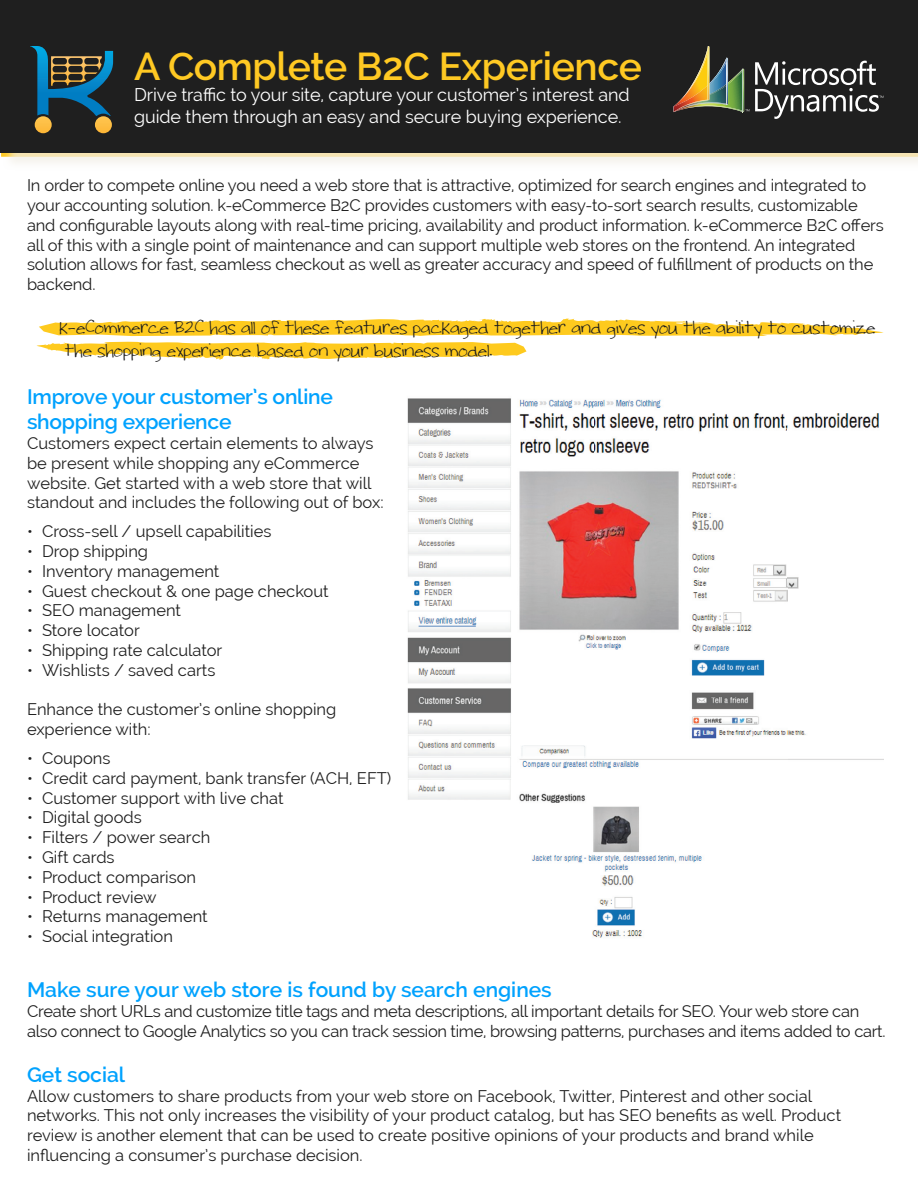
<style>
.page{position:relative;width:918px;height:1188px;background:#fff}
.page>*{position:absolute;margin:0;border:0;box-sizing:border-box;transform-origin:0 0}
.t1{font:600 39px "Raleway";letter-spacing:-.01em;color:#ffc923}
.t2{font:22.35px/22.4px "Writing Stuff";color:#1d1d1e}
.t3{font:600 21px "Raleway";letter-spacing:-.01em;color:#01a2fe}
.t4{font:18px/21.6px "Raleway";letter-spacing:-.005em;color:#fff}
.t5{font:16.5px/19.8px "Raleway";letter-spacing:-.005em;color:#1f1f1f}
</style>
<div class="page">
<div style="left:2px;top:2px;width:916px;height:169px;background:#f2eee5;opacity:.75"></div>
<div style="left:0;top:0;width:918px;height:152px;background:#1f1f1f"></div>
<svg style="left:35px;top:116px;width:17px;height:17px"></svg>
<svg style="left:95px;top:116px;width:17px;height:17px"></svg>
<svg style="left:30px;top:46px;width:83px;height:70px"></svg>
<svg style="left:755px;top:61px;width:128px;height:58px"></svg>
<img style="left:674px;top:46px;width:75px;height:67px">
<svg style="left:37px;top:318px;width:847px;height:42px"></svg>
<img style="left:407px;top:398px;width:477px;height:540px">
<p class="t1" style="left:134px;top:43px;width:509px">A Complete B2C Experience</p>
<p class="t4" style="left:134px;top:84px;width:497px">Drive traffic to your site, capture your customer’s interest and guide them through an easy and secure buying experience.</p>
<p class="t5" style="left:27px;top:175px;width:858px">In order to compete online you need a web store that is attractive, optimized for search engines and integrated to your accounting solution. k-eCommerce B2C provides customers with easy-to-sort search results, customizable and configurable layouts along with real-time pricing, availability and product information. k-eCommerce B2C offers all of this with a single point of maintenance and can support multiple web stores on the frontend. An integrated solution allows for fast, seamless checkout as well as greater accuracy and speed of fulfillment of products on the backend.</p>
<p class="t2" style="left:59px;top:318px;width:818px">k-eCommerce B2C has all of these features packaged together and gives you the ability to customize the shopping experience based on your business model.</p>
<p class="t3" style="left:27px;top:385px;width:307px">Improve your customer’s online</p>
<p class="t3" style="left:27px;top:410px;width:206px">shopping experience</p>
<p class="t5" style="left:27px;top:433px;width:358px">Customers expect certain elements to always be present while shopping any eCommerce website. Get started with a web store that will standout and includes the following out of box:</p>
<p class="t5" style="left:27px;top:521px;width:246px">• Cross-sell / upsell capabilities</p>
<p class="t5" style="left:27px;top:541px;width:123px">• Drop shipping</p>
<p class="t5" style="left:27px;top:561px;width:194px">• Inventory management</p>
<p class="t5" style="left:27px;top:581px;width:303px">• Guest checkout &amp; one page checkout</p>
<p class="t5" style="left:27px;top:601px;width:156px">• SEO management</p>
<p class="t5" style="left:27px;top:620px;width:114px">• Store locator</p>
<p class="t5" style="left:27px;top:640px;width:197px">• Shipping rate calculator</p>
<p class="t5" style="left:27px;top:660px;width:190px">• Wishlists / saved carts</p>
<p class="t5" style="left:27px;top:700px;width:311px">Enhance the customer’s online shopping</p>
<p class="t5" style="left:27px;top:719px;width:125px">experience with:</p>
<p class="t5" style="left:27px;top:748px;width:85px">• Coupons</p>
<p class="t5" style="left:27px;top:768px;width:366px">• Credit card payment, bank transfer (ACH, EFT)</p>
<p class="t5" style="left:27px;top:788px;width:258px">• Customer support with live chat</p>
<p class="t5" style="left:27px;top:808px;width:116px">• Digital goods</p>
<p class="t5" style="left:27px;top:827px;width:185px">• Filters / power search</p>
<p class="t5" style="left:27px;top:847px;width:89px">• Gift cards</p>
<p class="t5" style="left:27px;top:867px;width:171px">• Product comparison</p>
<p class="t5" style="left:27px;top:887px;width:131px">• Product review</p>
<p class="t5" style="left:27px;top:907px;width:182px">• Returns management</p>
<p class="t5" style="left:27px;top:926px;width:147px">• Social integration</p>
<p class="t3" style="left:27px;top:978px;width:526px">Make sure your web store is found by search engines</p>
<p class="t5" style="left:27px;top:1001px;width:860px">Create short URLs and customize title tags and meta descriptions, all important details for SEO. Your web store can also connect to Google Analytics so you can track session time, browsing patterns, purchases and items added to cart.</p>
<p class="t3" style="left:27px;top:1062px;width:100px">Get social</p>
<p class="t5" style="left:27px;top:1086px;width:787px">Allow customers to share products from your web store on Facebook, Twitter, Pinterest and other social</p>
<p class="t5" style="left:27px;top:1106px;width:816px">networks. This not only increases the visibility of your product catalog, but has SEO benefits as well. Product</p>
<p class="t5" style="left:27px;top:1125px;width:788px">review is another element that can be used to create positive opinions of your products and brand while</p>
<p class="t5" style="left:27px;top:1145px;width:337px">influencing a consumer’s purchase decision.</p>
</div>
